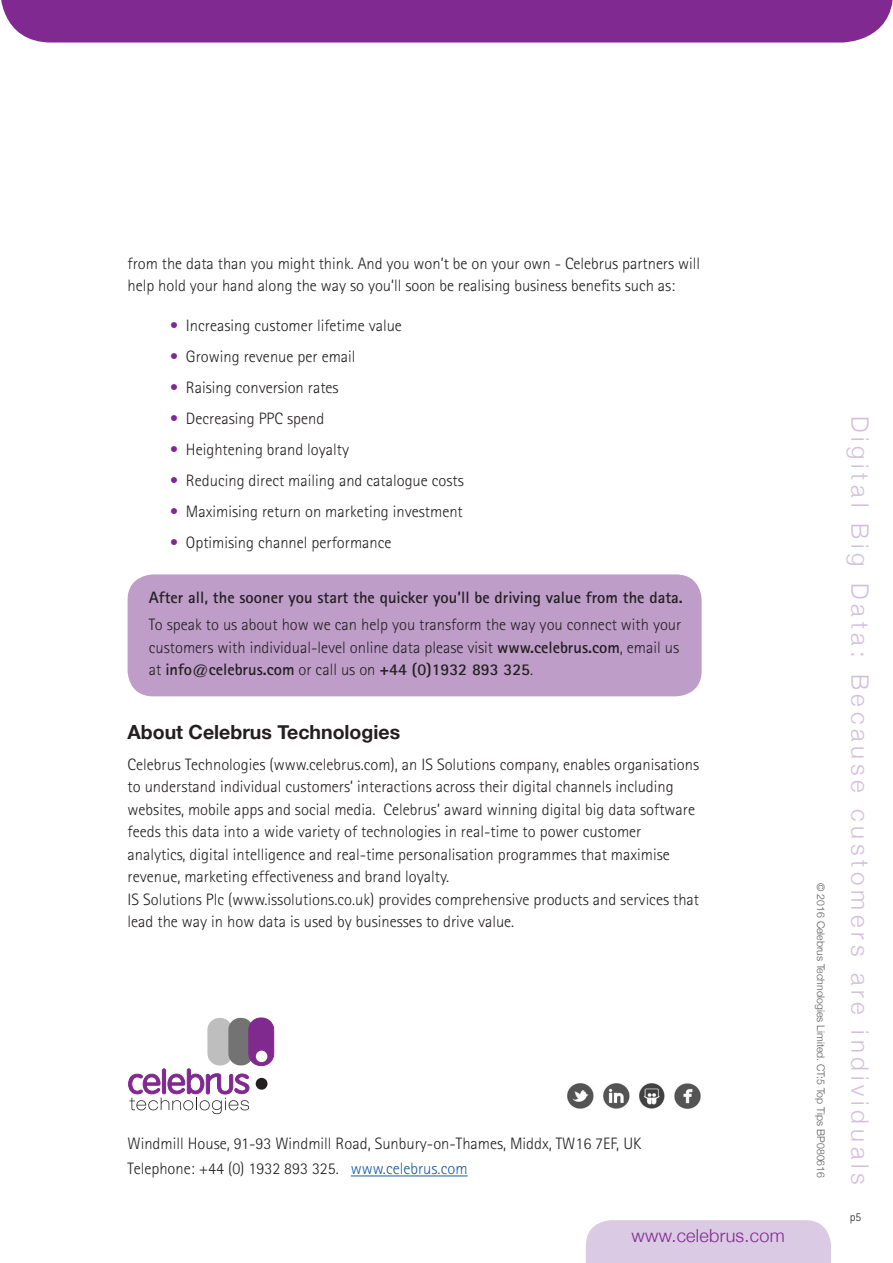
<style>
.page{position:relative;width:893px;height:1263px;background:#fff}
.page>*{position:absolute;margin:0;border:0;box-sizing:border-box;transform-origin:0 0}
.t1{font:300 24px "Helvetica Neue";letter-spacing:.2em;color:#d3bfdc}
.Helvetica_sub_head{font:700 19.5px "Helvetica Neue";color:#231f20}
.t2{font:300 18px "Helvetica Neue";letter-spacing:.015em;color:#802990}
.body_text{font:300 16.5px/22.5px "Rotis Sans Serif";color:#231f20}
.body_text-2{font:700 16.5px "Rotis Sans Serif";color:#231f20}
.t3{font:300 12px "Rotis Sans Serif";color:#231f20}
.Highlight_FACT{font:300 10.5px "Helvetica Neue";color:#57585a}
.s1{color:#802990}
.s2{font-weight:700}
.s3{color:#175d9e}
</style>
<div class="page">
<div style="left:1px;top:0;width:892px;height:43px;background:#802990"></div>
<div style="left:586px;top:1220px;width:245px;height:43px;background:#dacae3"></div>
<div style="left:128px;top:574px;width:574px;height:122px;background:#be9dc9;border-radius:26px"></div>
<svg style="left:128px;top:1018px;width:146px;height:96px"></svg>
<div style="left:256px;top:1051px;width:11px;height:11px;background:#fff;border-radius:50%"></div>
<div style="left:256px;top:1078px;width:11px;height:12px;background:#231f20;border-radius:50%"></div>
<hr style="left:351px;top:1175px;width:117px;height:1px;background:#175d9e">
<img style="left:567px;top:1083px;width:27px;height:26px">
<img style="left:603px;top:1083px;width:27px;height:26px">
<img style="left:639px;top:1083px;width:26px;height:26px">
<img style="left:674px;top:1083px;width:27px;height:26px">
<p class="body_text" style="left:128px;top:252px;width:574px">from the data than you might think. And you won’t be on your own - Celebrus partners will help hold your hand along the way so you’ll soon be realising business benefits such as:</p>
<p class="body_text" style="left:170px;top:314px;width:233px"><span class="s1">•</span> Increasing customer lifetime value</p>
<p class="body_text" style="left:170px;top:345px;width:187px"><span class="s1">•</span> Growing revenue per email</p>
<p class="body_text" style="left:170px;top:376px;width:170px"><span class="s1">•</span> Raising conversion rates</p>
<p class="body_text" style="left:170px;top:407px;width:156px"><span class="s1">•</span> Decreasing PPC spend</p>
<p class="body_text" style="left:170px;top:438px;width:181px"><span class="s1">•</span> Heightening brand loyalty</p>
<p class="body_text" style="left:170px;top:469px;width:295px"><span class="s1">•</span> Reducing direct mailing and catalogue costs</p>
<p class="body_text" style="left:170px;top:500px;width:294px"><span class="s1">•</span> Maximising return on marketing investment</p>
<p class="body_text" style="left:170px;top:531px;width:223px"><span class="s1">•</span> Optimising channel performance</p>
<p class="body_text-2" style="left:149px;top:587px;width:535px">After all, the sooner you start the quicker you’ll be driving value from the data.</p>
<p class="body_text" style="left:149px;top:613px;width:534px">To speak to us about how we can help you transform the way you connect with your customers with individual-level online data please visit <span class="s2">www.celebrus.com</span>, email us at <span class="s2">info@celebrus.com</span> or call us on <span class="s2">+44 (0)1932 893 325</span>.</p>
<p class="Helvetica_sub_head" style="left:128px;top:717px;width:274px">About Celebrus Technologies</p>
<p class="body_text" style="left:128px;top:753px;width:573px">Celebrus Technologies (www.celebrus.com), an IS Solutions company, enables organisations to understand individual customers’ interactions across their digital channels including websites, mobile apps and social media. Celebrus’ award winning digital big data software feeds this data into a wide variety of technologies in real-time to power customer analytics, digital intelligence and real-time personalisation programmes that maximise revenue, marketing effectiveness and brand loyalty.<br>IS Solutions Plc (www.issolutions.co.uk) provides comprehensive products and services that lead the way in how data is used by businesses to drive value.</p>
<p class="body_text" style="left:128px;top:1132px;width:515px">Windmill House, 91-93 Windmill Road, Sunbury-on-Thames, Middx, TW16 7EF, UK</p>
<p class="body_text" style="left:128px;top:1157px;width:341px">Telephone: +44 (0) 1932 893 325. <span class="s3">www.celebrus.com</span></p>
<p class="t2" style="left:632px;top:1221px;width:155px">www.celebrus.com</p>
<p class="Highlight_FACT" style="left:829px;top:883px;width:296px;rotate:90deg">© 2016 Celebrus Technologies Limited. CT:5 Top Tips BP080616</p>
<p class="t1" style="left:879px;top:416px;width:771px;rotate:90deg">Digital Big Data: Because customers are individuals</p>
<p class="t3" style="left:850px;top:1210px;width:13px">p5</p>
</div>
